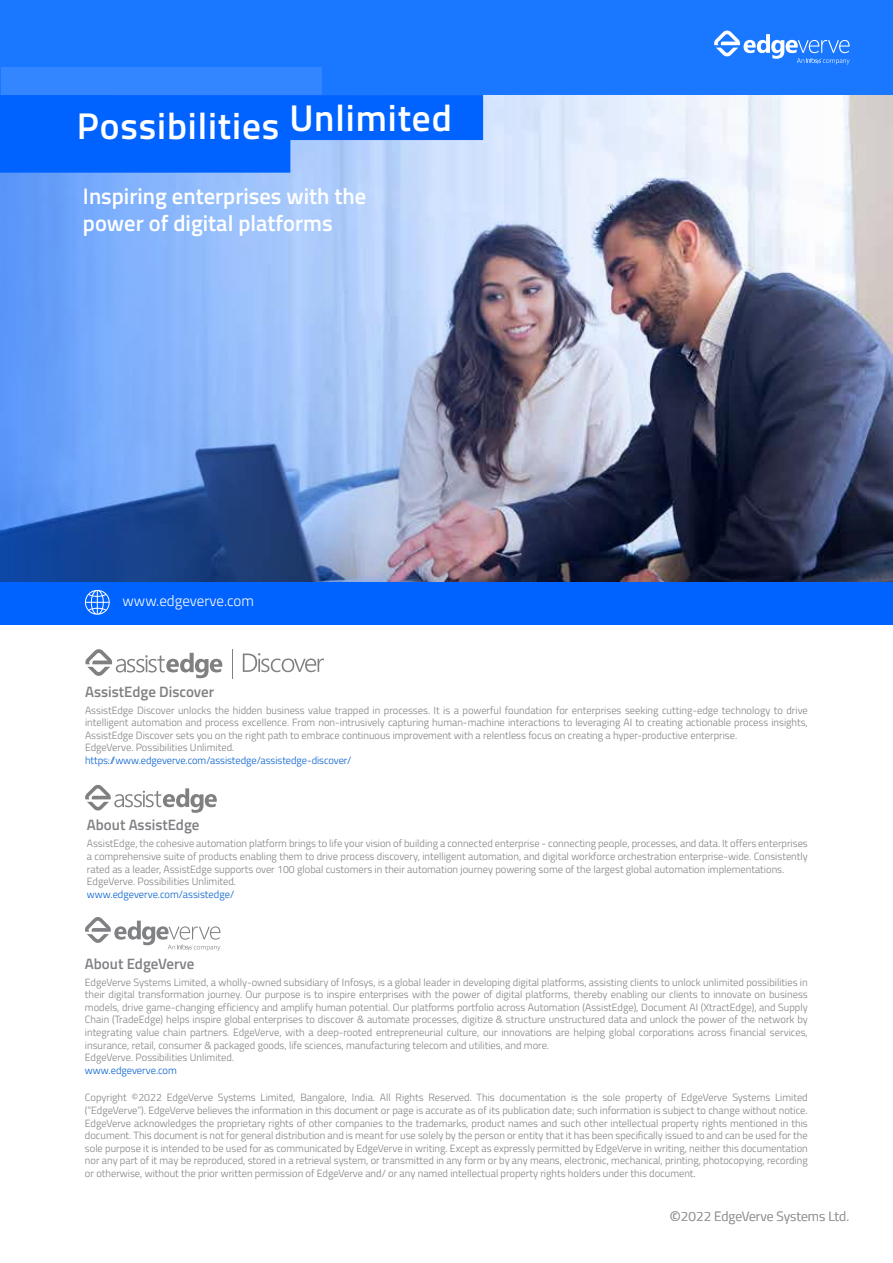
<style>
.page{position:relative;width:893px;height:1263px;background:#fff}
.page>*{position:absolute;margin:0;border:0;box-sizing:border-box;transform-origin:0 0}
.t1{font:600 37.2px "Titillium Web";letter-spacing:.025em;color:#fff}
.t2{font:600 22.5px/27px "Titillium Web";color:#fff}
.t3{font:600 15px "Titillium Web";color:#808184}
.t4{font:600 15px "Titillium Web";color:#808080}
.t5{font:300 15px "Titillium Web";color:#fff}
.t6{font:300 13.5px "Titillium Web";color:#999}
.t7{font:300 10.5px/12.6px "Titillium Web";color:#808080}
.t8{font:300 10.5px/12.6px "Titillium Web";color:#808184}
.t9{font:300 10.5px "Titillium Web";letter-spacing:-.005em;color:#005dcc}
.s1{font-size:18px}
</style>
<div class="page">
<div style="left:0;top:0;width:893px;height:612px;background:#1a77ff"></div>
<img style="left:0;top:95px;width:893px;height:487px">
<div style="left:0;top:582px;width:893px;height:43px;background:#0063ff"></div>
<svg style="left:714px;top:30px;width:136px;height:35px"></svg>
<svg style="left:0;top:95px;width:483px;height:78px"></svg>
<div style="left:1px;top:68px;width:320px;height:27px;background:#3386ff"></div>
<svg style="left:85px;top:590px;width:25px;height:25px"></svg>
<svg style="left:85px;top:784px;width:132px;height:29px"></svg>
<svg style="left:85px;top:917px;width:135px;height:34px"></svg>
<svg style="left:243px;top:653px;width:81px;height:19px"></svg>
<svg style="left:232px;top:649px;width:1px;height:29px"></svg>
<svg style="left:85px;top:649px;width:137px;height:29px"></svg>
<h1 class="t1" style="left:77px;top:98px;width:376px">Possibilities Unlimited</h1>
<h2 class="t2" style="left:83px;top:182px;width:285px">Inspiring enterprises with the power of digital platforms</h2>
<h3 class="t5" style="left:123px;top:590px;width:133px">www.edgeverve.com</h3>
<h3 class="t4" style="left:85px;top:680px;width:131px">AssistEdge Discover</h3>
<p class="t7" style="left:85px;top:703px;width:724px">AssistEdge Discover unlocks the hidden business value trapped in processes. It is a powerful foundation for enterprises seeking cutting-edge technology to drive intelligent automation and process excellence. From non-intrusively capturing human-machine interactions to leveraging AI to creating actionable process insights, AssistEdge Discover sets you on the right path to embrace continuous improvement with a relentless focus on creating a hyper-productive enterprise.<br>EdgeVerve. Possibilities Unlimited.</p>
<p class="t9" style="left:85px;top:753px;width:268px">https://www.edgeverve.com/assistedge/assistedge-discover/</p>
<h3 class="t3" style="left:87px;top:814px;width:114px">About AssistEdge</h3>
<p class="t7" style="left:87px;top:837px;width:722px">AssistEdge, the cohesive automation platform brings to life your vision of building a connected enterprise - connecting people, processes, and data. It offers enterprises a comprehensive suite of products enabling them to drive process discovery, intelligent automation, and digital workforce orchestration enterprise-wide. Consistently rated as a leader, AssistEdge supports over 100 global customers in their automation journey powering some of the largest global automation implementations.<br>EdgeVerve. Possibilities Unlimited.</p>
<p class="t9" style="left:87px;top:886px;width:149px">www.edgeverve.com/assistedge/</p>
<h3 class="t3" style="left:85px;top:952px;width:111px">About EdgeVerve</h3>
<p class="t8" style="left:85px;top:975px;width:724px">EdgeVerve Systems Limited, a wholly-owned subsidiary of Infosys, is a global leader in developing digital platforms, assisting clients to unlock unlimited possibilities in their digital transformation journey. Our purpose is to inspire enterprises with the power of digital platforms, thereby enabling our clients to innovate on business models, drive game-changing efficiency and amplify human potential. Our platforms portfolio across Automation (AssistEdge), Document AI (XtractEdge), and Supply Chain (TradeEdge) helps inspire global enterprises to discover &amp; automate processes, digitize &amp; structure unstructured data and unlock the power of the network by integrating value chain partners. EdgeVerve, with a deep-rooted entrepreneurial culture, our innovations are helping global corporations across financial services, insurance, retail, consumer &amp; packaged goods, life sciences, manufacturing telecom and utilities, and more.<br>EdgeVerve. Possibilities Unlimited.</p>
<p class="t9" style="left:85px;top:1062px;width:94px">www.edgeverve.com</p>
<p class="t7" style="left:85px;top:1091px;width:724px;text-align:justify">Copyright ©2022 EdgeVerve Systems Limited, Bangalore, India. All Rights Reserved. This documentation is the sole property of EdgeVerve Systems Limited (“EdgeVerve”). EdgeVerve believes the information in this document or page is accurate as of its publication date; such information is subject to change without notice.<br>EdgeVerve acknowledges the proprietary rights of other companies to the trademarks, product names and such other intellectual property rights mentioned in this document. This document is not for general distribution and is meant for use solely by the person or entity that it has been specifically issued to and can be used for the sole purpose it is intended to be used for as communicated by EdgeVerve in writing. Except as expressly permitted by EdgeVerve in writing, neither this documentation nor any part of it may be reproduced, stored in a retrieval system, or transmitted in any form or by any means, electronic, mechanical, printing, photocopying, recording or otherwise, without the prior written permission of EdgeVerve and/ or any named intellectual property rights holders under this document.</p>
<p class="t6" style="left:669px;top:1206px;width:181px"><span class="s1">©</span>2022 EdgeVerve Systems Ltd.</p>
</div>
